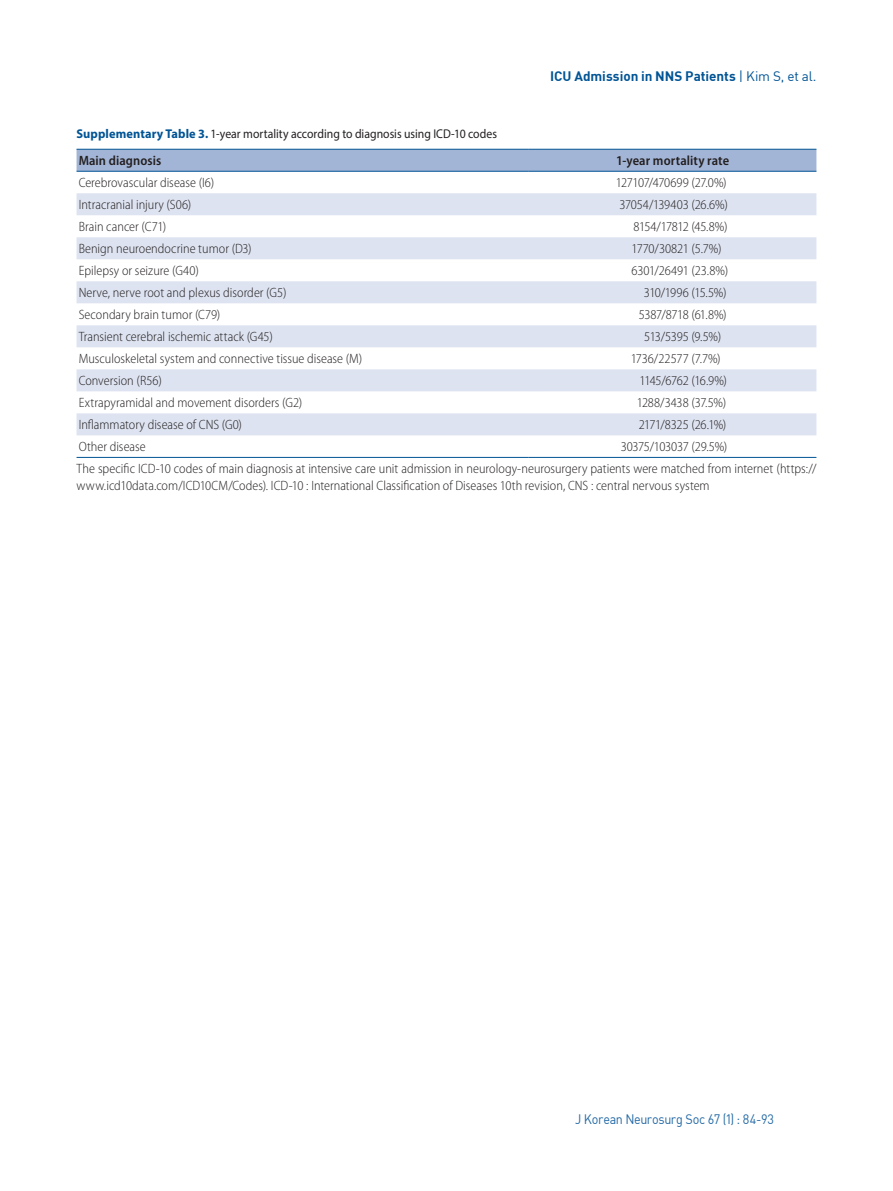
<style>
.page{position:relative;width:893px;height:1191px;background:#fff}
.page>*{position:absolute;margin:0;border:0;box-sizing:border-box;transform-origin:0 0}
.t1{font:300 semi-condensed 13.5px/22.4px "Myriad Pro";color:#231f20}
.t2{font:700 13.5px "DIN";color:#005495}
.t3{font:300 semi-condensed 13.5px "Myriad Pro";letter-spacing:-.02em;color:#231f20}
.t4{font:300 semi-condensed 13.5px "Myriad Pro";letter-spacing:-.035em;color:#231f20}
.t5{font:600 semi-condensed 13.5px "Myriad Pro";letter-spacing:.01em;color:#231f20}
.t6{font:13.5px "DIN";letter-spacing:-.02em;color:#2369a5;scale:.93 1}
.t7{font:300 semi-condensed 13.5px "Myriad Pro";letter-spacing:-.03em;color:#231f20}
.t8{font:300 semi-condensed 13.5px "Myriad Pro";letter-spacing:-.045em;color:#231f20}
.t9{font:12.75px "Myriad Pro";color:#231f20;scale:.92 1}
.s1{font-weight:400}
.s2{font-weight:700;color:#005495}
</style>
<div class="page">
<div style="left:77px;top:150px;width:739px;height:21px;background:#a3b5d6"></div>
<svg style="left:77px;top:193px;width:739px;height:242px;fill:#dde3f0"></svg>
<hr style="left:77px;top:457px;width:452px;height:1px;background:#005495">
<hr style="left:529px;top:457px;width:287px;height:1px;background:#005495">
<hr style="left:77px;top:149px;width:452px;height:1px;background:#005495">
<hr style="left:529px;top:149px;width:287px;height:1px;background:#005495">
<hr style="left:77px;top:171px;width:452px;height:1px;background:#005495">
<hr style="left:529px;top:171px;width:287px;height:1px;background:#005495">
<p class="t2" style="left:550px;top:68px;width:268px">ICU Admission in NNS Patients <span class="s1">| Kim S, et al.</span></p>
<p class="t9" style="left:77px;top:126px;width:459px"><span class="s2">Supplementary Table 3.</span> 1-year mortality according to diagnosis using ICD-10 codes</p>
<p class="t5" style="left:79px;top:152px;width:84px">Main diagnosis</p>
<p class="t5" style="left:616px;top:152px;width:115px">1-year mortality rate</p>
<p class="t1" style="left:79px;top:171px;width:137px">Cerebrovascular disease (I6)</p>
<p class="t3" style="left:616px;top:174px;width:112px">127107/470699 (27.0%)</p>
<p class="t1" style="left:79px;top:193px;width:114px">Intracranial injury (S06)</p>
<p class="t1" style="left:619px;top:193px;width:110px">37054/139403 (26.6%)</p>
<p class="t1" style="left:79px;top:215px;width:89px">Brain cancer (C71)</p>
<p class="t4" style="left:633px;top:218px;width:96px">8154/17812 (45.8%)</p>
<p class="t1" style="left:79px;top:237px;width:175px">Benign neuroendocrine tumor (D3)</p>
<p class="t1" style="left:632px;top:237px;width:92px">1770/30821 (5.7%)</p>
<p class="t1" style="left:79px;top:259px;width:122px">Epilepsy or seizure (G40)</p>
<p class="t1" style="left:631px;top:259px;width:98px">6301/26491 (23.8%)</p>
<p class="t1" style="left:79px;top:281px;width:209px">Nerve, nerve root and plexus disorder (G5)</p>
<p class="t8" style="left:644px;top:284px;width:84px">310/1996 (15.5%)</p>
<p class="t1" style="left:79px;top:303px;width:143px">Secondary brain tumor (C79)</p>
<p class="t3" style="left:639px;top:306px;width:90px">5387/8718 (61.8%)</p>
<p class="t1" style="left:79px;top:325px;width:196px">Transient cerebral ischemic attack (G45)</p>
<p class="t1" style="left:644px;top:325px;width:78px">513/5395 (9.5%)</p>
<p class="t1" style="left:79px;top:347px;width:285px">Musculoskeletal system and connective tissue disease (M)</p>
<p class="t1" style="left:631px;top:347px;width:91px">1736/22577 (7.7%)</p>
<p class="t1" style="left:79px;top:369px;width:85px">Conversion (R56)</p>
<p class="t4" style="left:639px;top:372px;width:89px">1145/6762 (16.9%)</p>
<p class="t1" style="left:79px;top:391px;width:225px">Extrapyramidal and movement disorders (G2)</p>
<p class="t1" style="left:637px;top:391px;width:91px">1288/3438 (37.5%)</p>
<p class="t1" style="left:79px;top:413px;width:165px">Inflammatory disease of CNS (G0)</p>
<p class="t7" style="left:639px;top:416px;width:89px">2171/8325 (26.1%)</p>
<p class="t1" style="left:79px;top:435px;width:69px">Other disease</p>
<p class="t1" style="left:77px;top:435px;width:741px;text-indent:544px">30375/103037 (29.5%)<br>The specific ICD-10 codes of main diagnosis at intensive care unit admission in neurology-neurosurgery patients were matched from internet (https://</p>
<p class="t1" style="left:77px;top:474px;width:635px">www.icd10data.com/ICD10CM/Codes). ICD-10 : International Classification of Diseases 10th revision, CNS : central nervous system</p>
<p class="t6" style="left:575px;top:1110px;width:215px">J Korean Neurosurg Soc 67 (1) : 84-93</p>
</div>
